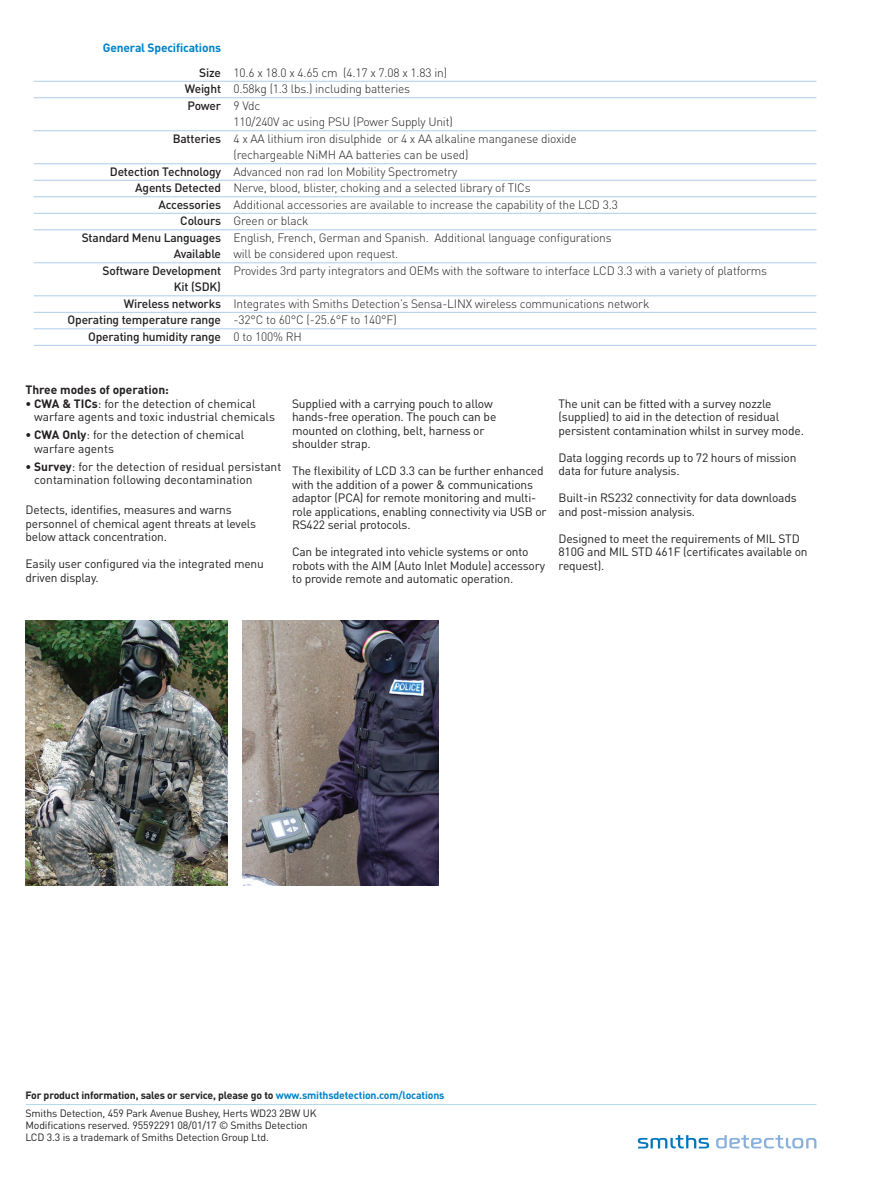
<style>
.page{position:relative;width:893px;height:1191px;background:#fff}
.page>*{position:absolute;margin:0;border:0;box-sizing:border-box;transform-origin:0 0}
.t1{font:12px/13.5px "DIN Pro";letter-spacing:-.015em;color:#231f20}
.t2{font:300 12px/16.5px "DIN Pro";letter-spacing:-.015em;color:#231f20}
.t3{font:500 12px/16.5px "DIN Pro";letter-spacing:-.015em;color:#231f20;text-align:justify}
.t4{font:700 12px "DIN Pro";color:#231f20}
.t5{font:700 12px "DIN Pro";letter-spacing:-.015em;color:#0082c8}
.t6{font:10.5px/18px "DIN Pro";letter-spacing:-.015em;color:#231f20}
.s1{font-weight:700}
.s2{font-weight:700;color:#0082c8}
</style>
<div class="page">
<svg style="left:638px;top:1135px;width:71px;height:13px"></svg>
<svg style="left:716px;top:1135px;width:100px;height:13px"></svg>
<hr style="left:26px;top:1104px;width:790px;height:1px;background:#0082c8">
<img style="left:26px;top:620px;width:202px;height:265px">
<img style="left:243px;top:620px;width:195px;height:265px">
<hr style="left:34px;top:81px;width:782px;height:1px;background:#abccea">
<hr style="left:34px;top:97px;width:782px;height:1px;background:#abccea">
<hr style="left:34px;top:130px;width:782px;height:1px;background:#abccea">
<hr style="left:34px;top:163px;width:782px;height:1px;background:#abccea">
<hr style="left:34px;top:180px;width:782px;height:1px;background:#abccea">
<hr style="left:34px;top:196px;width:782px;height:1px;background:#abccea">
<hr style="left:34px;top:213px;width:782px;height:1px;background:#abccea">
<hr style="left:34px;top:229px;width:782px;height:1px;background:#abccea">
<hr style="left:34px;top:262px;width:782px;height:1px;background:#abccea">
<hr style="left:34px;top:295px;width:782px;height:1px;background:#abccea">
<hr style="left:34px;top:312px;width:782px;height:1px;background:#abccea">
<hr style="left:34px;top:328px;width:782px;height:1px;background:#abccea">
<hr style="left:34px;top:345px;width:782px;height:1px;background:#abccea">
<p class="t5" style="left:103px;top:39px;width:120px">General Specifications</p>
<p class="t3" style="left:185px;top:64px;width:38px;text-indent:14px">Size Weight Power</p>
<p class="t3" style="left:173px;top:130px;width:50px">Batteries</p>
<p class="t3" style="left:68px;top:163px;width:155px;text-align:right">Detection Technology<br>Agents Detected<br>Accessories<br>Colours<br>Standard Menu Languages<br>Available<br>Software Development<br>Kit (SDK)<br>Wireless networks<br>Operating temperature range<br>Operating humidity range</p>
<p class="t2" style="left:233px;top:64px;width:535px">10.6 x 18.0 x 4.65 cm (4.17 x 7.08 x 1.83 in)<br>0.58kg (1.3 lbs.) including batteries<br>9 Vdc<br>110/240V ac using PSU (Power Supply Unit)<br>4 x AA lithium iron disulphide or 4 x AA alkaline manganese dioxide<br>(rechargeable NiMH AA batteries can be used)<br>Advanced non rad Ion Mobility Spectrometry<br>Nerve, blood, blister, choking and a selected library of TICs<br>Additional accessories are available to increase the capability of the LCD 3.3<br>Green or black<br>English, French, German and Spanish. Additional language configurations<br>will be considered upon request.<br>Provides 3rd party integrators and OEMs with the software to interface LCD 3.3 with a variety of platforms</p>
<p class="t2" style="left:233px;top:295px;width:417px">Integrates with Smiths Detection’s Sensa-LINX wireless communications network -32°C to 60°C (-25.6°F to 140°F)<br>0 to 100% RH</p>
<p class="t4" style="left:26px;top:382px;width:145px">Three modes of operation:</p>
<p class="t1" style="left:34px;top:396px;width:242px;text-indent:-9px"><span class="s1">• CWA &amp; TICs</span>: for the detection of chemical warfare agents and toxic industrial chemicals</p>
<p class="t1" style="left:34px;top:427px;width:212px;text-indent:-9px"><span class="s1">• CWA Only</span>: for the detection of chemical warfare agents</p>
<p class="t1" style="left:34px;top:459px;width:249px;text-indent:-9px"><span class="s1">• Survey</span>: for the detection of residual persistant contamination following decontamination</p>
<p class="t1" style="left:26px;top:502px;width:232px">Detects, identifies, measures and warns personnel of chemical agent threats at levels below attack concentration.</p>
<p class="t1" style="left:26px;top:556px;width:240px">Easily user configured via the integrated menu driven display.</p>
<p class="t1" style="left:292px;top:396px;width:206px">Supplied with a carrying pouch to allow hands-free operation. The pouch can be mounted on clothing, belt, harness or shoulder strap.</p>
<p class="t1" style="left:292px;top:463px;width:256px">The flexibility of LCD 3.3 can be further enhanced with the addition of a power &amp; communications adaptor (PCA) for remote monitoring and multi&shy;role applications, enabling connectivity via USB or RS422 serial protocols.</p>
<p class="t1" style="left:292px;top:544px;width:254px">Can be integrated into vehicle systems or onto robots with the AIM (Auto Inlet Module) accessory to provide remote and automatic operation.</p>
<p class="t1" style="left:559px;top:396px;width:247px">The unit can be fitted with a survey nozzle (supplied) to aid in the detection of residual persistent contamination whilst in survey mode.</p>
<p class="t1" style="left:559px;top:450px;width:239px">Data logging records up to 72 hours of mission data for future analysis.</p>
<p class="t1" style="left:559px;top:490px;width:240px">Built-in RS232 connectivity for data downloads and post-mission analysis.</p>
<p class="t1" style="left:559px;top:531px;width:251px">Designed to meet the requirements of MIL STD<br>810G and MIL STD 461F (certificates available on request).</p>
<p class="t6" style="left:26px;top:1086px;width:420px"><span class="s1">For product information, sales or service, please go to</span> <span class="s2">www.smithsdetection.com/locations<br></span>Smiths Detection, 459 Park Avenue Bushey, Herts WD23 2BW UK</p>
<p class="t6" style="left:26px;top:1119px;width:284px;line-height:12px">Modifications reserved. 95592291 08/01/17 © Smiths Detection<br>LCD 3.3 is a trademark of Smiths Detection Group Ltd.</p>
</div>
